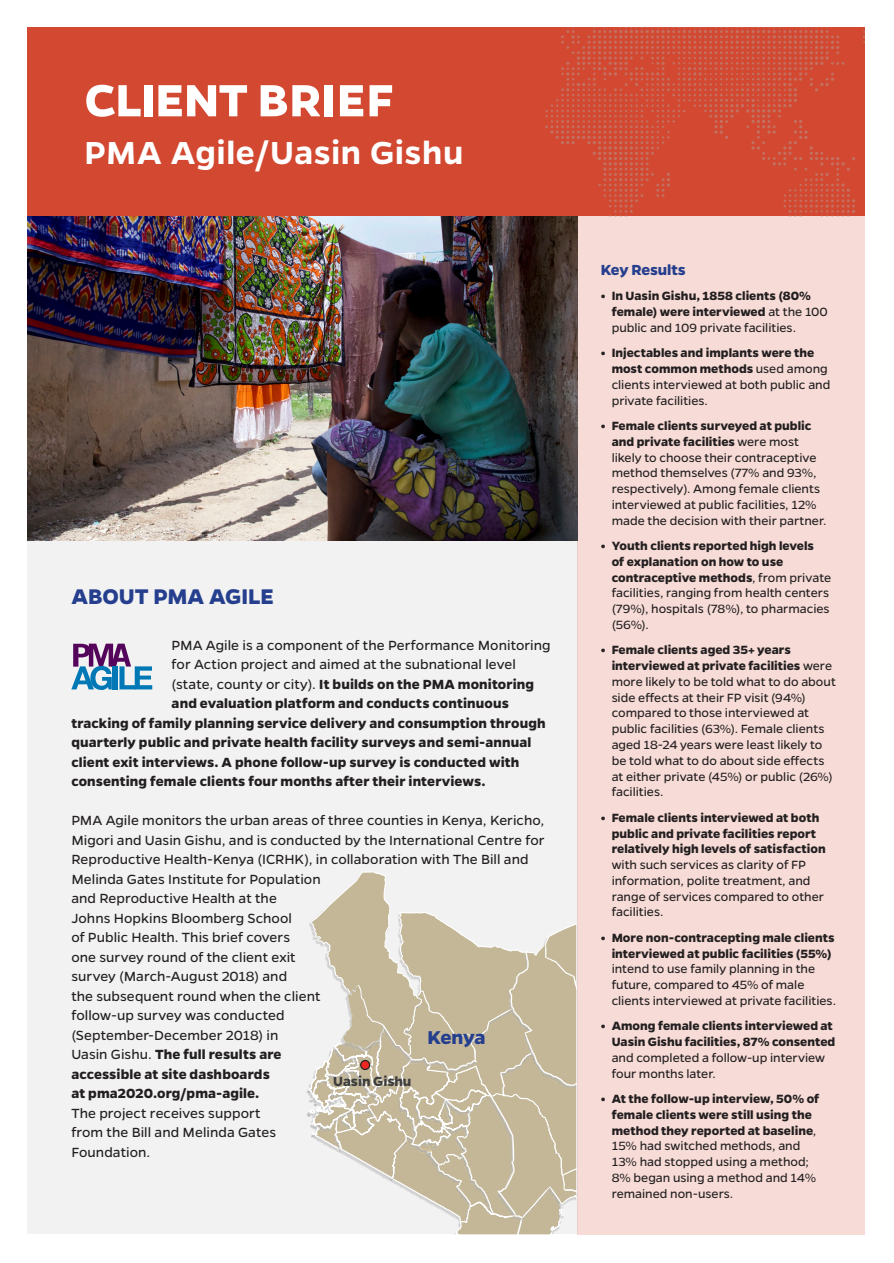
<style>
.page{position:relative;width:894px;height:1263px;background:#fff}
.page>*{position:absolute;margin:0;border:0;box-sizing:border-box;transform-origin:0 0}
.t1{font:700 51px "Gentona";color:#fff}
.t2{font:600 36px "Gentona";letter-spacing:.015em;color:#fff}
.t3{font:700 24px "Gentona";color:#253f8e}
.t4{font:700 21px "Gentona";letter-spacing:-.01em;color:#253f8e}
.t5{font:700 16.5px "Gentona";letter-spacing:-.005em;color:#253f8e}
.t6{font:15px/19.5px "Gentona";letter-spacing:.005em;color:#231f20}
.t7{font:700 15px "Gentona";letter-spacing:.01em;color:#231f20}
.t8{font:700 15px "Gentona";letter-spacing:-.005em;color:#3e3e3f}
.t9{font:13.5px/15.8px "Gentona";color:#231f20}
.t10{font:700 13.5px/15.8px "Gentona";color:#231f20}
.s1{font-weight:400}
.s2{font-weight:700}
.s3{font-weight:800}
</style>
<div class="page">
<div style="left:27px;top:536px;width:550px;height:697px;background:#f1f2f1"></div>
<div style="left:577px;top:195px;width:287px;height:1039px;background:#f6dbd6"></div>
<svg style="left:71px;top:643px;width:81px;height:47px"></svg>
<div style="left:27px;top:28px;width:837px;height:188px;background:#d24830"></div>
<svg style="left:545px;top:27px;width:309px;height:189px"></svg>
<img style="left:27px;top:216px;width:550px;height:324px">
<svg style="left:306px;top:872px;width:270px;height:362px"></svg>
<div style="left:360px;top:1060px;width:9px;height:9px;background:#ee2823;border-radius:50%"></div>
<div style="left:360px;top:1060px;width:10px;height:10px;border:1px solid #231f20;border-radius:50%"></div>
<p class="t1" style="left:84px;top:71px;width:310px">CLIENT BRIEF</p>
<p class="t2" style="left:84px;top:132px;width:380px">PMA Agile/Uasin Gishu</p>
<p class="t3" style="left:71px;top:582px;width:204px">ABOUT PMA AGILE</p>
<p class="t6" style="left:171px;top:635px;width:380px">PMA Agile is a component of the Performance Monitoring</p>
<p class="t6" style="left:171px;top:654px;width:345px">for Action project and aimed at the subnational level</p>
<p class="t7" style="left:171px;top:675px;width:364px"><span class="s1">(state, county or city).</span> It builds on the PMA monitoring</p>
<p class="t7" style="left:171px;top:695px;width:338px">and evaluation platform and conducts continuous</p>
<p class="t7" style="left:71px;top:714px;width:475px">tracking of family planning service delivery and consumption through</p>
<p class="t7" style="left:71px;top:734px;width:461px">quarterly public and private health facility surveys and semi-annual</p>
<p class="t7" style="left:71px;top:753px;width:449px">client exit interviews. A phone follow-up survey is conducted with</p>
<p class="t7" style="left:71px;top:773px;width:415px">consenting female clients four months after their interviews.</p>
<p class="t6" style="left:71px;top:810px;width:474px">PMA Agile monitors the urban areas of three counties in Kenya, Kericho, Migori and Uasin Gishu, and is conducted by the International Centre for Reproductive Health-Kenya (ICRHK), in collaboration with The Bill and Melinda Gates Institute for Population<br>and Reproductive Health at the<br>Johns Hopkins Bloomberg School<br>of Public Health. This brief covers<br>one survey round of the client exit<br>survey (March-August 2018) and<br>the subsequent round when the client<br>follow-up survey was conducted<br>(September-December 2018) in<br>Uasin Gishu. <span class="s2">The full results are<br>accessible at site dashboards<br>at pma2020.org/pma-agile.<br></span>The project receives support<br>from the Bill and Melinda Gates<br>Foundation.</p>
<p class="t4" style="left:427px;top:1024px;width:60px">Kenya</p>
<p class="t8" style="left:333px;top:1072px;width:80px">Uasin Gishu</p>
<p class="t5" style="left:600px;top:260px;width:86px">Key Results</p>
<p class="t10" style="left:611px;top:288px;width:218px;text-indent:-11px"><span class="s3">•</span> In Uasin Gishu, 1858 clients (80% female) were interviewed <span class="s1">at the 100 public and 109 private facilities.</span></p>
<p class="t9" style="left:611px;top:345px;width:220px;text-indent:-11px"><span class="s3">•</span> <span class="s2">Injectables and implants were the most common methods</span> used among clients interviewed at both public and private facilities.</p>
<p class="t9" style="left:611px;top:418px;width:216px;text-indent:-11px"><span class="s3">•</span> <span class="s2">Female clients surveyed at public and private facilities</span> were most likely to choose their contraceptive method themselves (77% and 93%, respectively). Among female clients interviewed at public facilities, 12% made the decision with their partner.</p>
<p class="t9" style="left:611px;top:538px;width:221px;text-indent:-11px"><span class="s3">•</span> <span class="s2">Youth clients reported high levels<br>of explanation on how to use contraceptive methods</span>, from private facilities, ranging from health centers (79%), hospitals (78%), to pharmacies (56%).</p>
<p class="t9" style="left:611px;top:642px;width:226px;text-indent:-11px"><span class="s3">•</span> <span class="s2">Female clients aged 35+ years interviewed at private facilities</span> were more likely to be told what to do about side effects at their FP visit (94%) compared to those interviewed at public facilities (63%). Female clients aged 18-24 years were least likely to be told what to do about side effects at either private (45%) or public (26%) facilities.</p>
<p class="t9" style="left:611px;top:809px;width:215px;text-indent:-11px"><span class="s3">•</span> <span class="s2">Female clients interviewed at both public and private facilities report relatively high levels of satisfaction </span>with such services as clarity of FP information, polite treatment, and range of services compared to other facilities.</p>
<p class="t9" style="left:611px;top:929px;width:226px;text-indent:-11px"><span class="s3">•</span> <span class="s2">More non-contracepting male clients interviewed at public facilities (55%) </span>intend to use family planning in the future, compared to 45% of male clients interviewed at private facilities.</p>
<p class="t10" style="left:611px;top:1018px;width:225px;text-indent:-11px"><span class="s3">•</span> Among female clients interviewed at Uasin Gishu facilities, 87% consented <span class="s1">and completed a follow-up interview four months later.</span></p>
<p class="t9" style="left:611px;top:1090px;width:209px;text-indent:-11px"><span class="s3">•</span> <span class="s2">At the follow-up interview, 50% of female clients were still using the method they reported at baseline</span>,<br>15% had switched methods, and<br>13% had stopped using a method;<br>8% began using a method and 14% remained non-users.</p>
</div>
